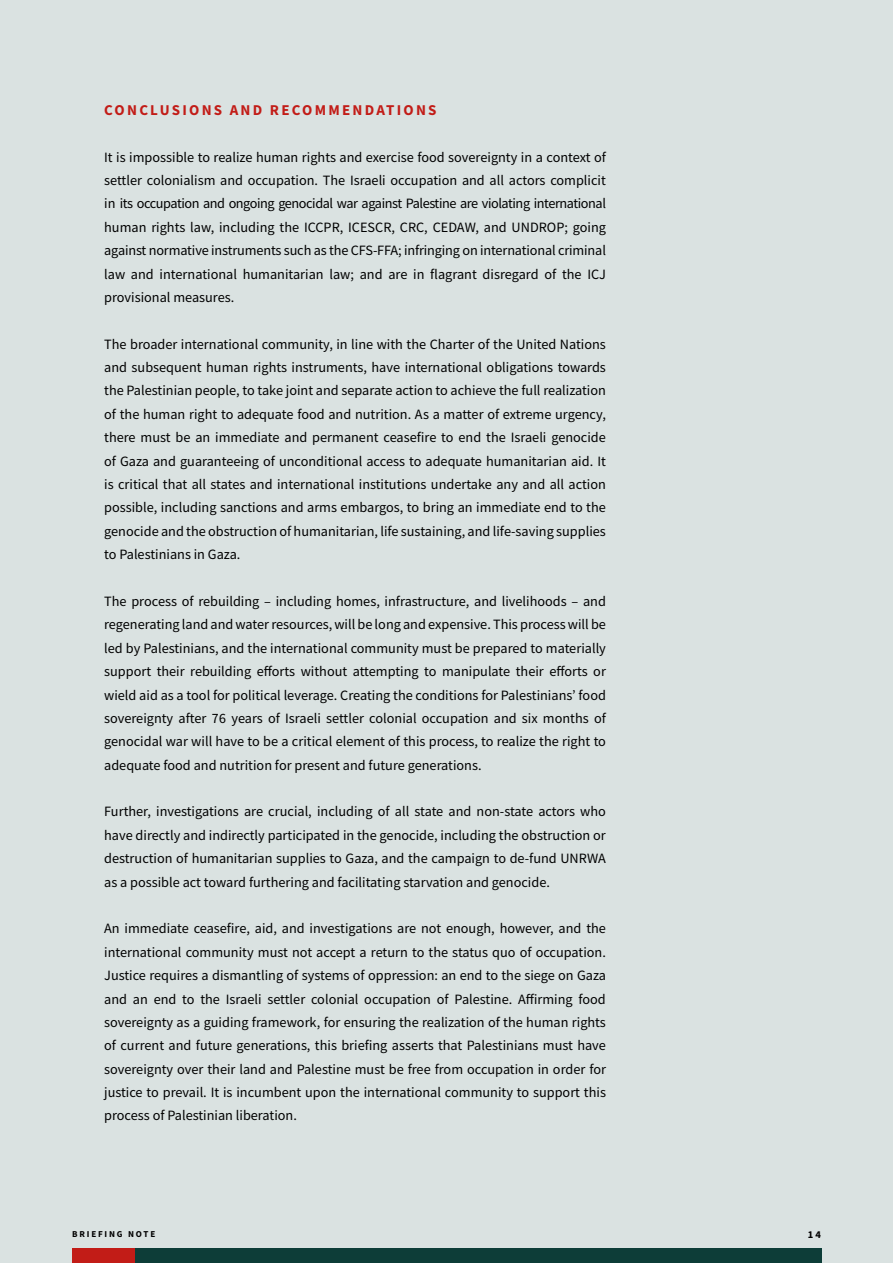
<style>
.page{position:relative;width:893px;height:1263px;background:#dae2e1}
.page>*{position:absolute;margin:0;border:0;box-sizing:border-box;transform-origin:0 0}
.t1{font:700 15px "Fiantext";letter-spacing:.15em;color:#c21c17}
.t2{font:14.25px/23.4px "Fiantext";color:#000;text-align:justify}
.t3{font:700 10.5px "Fiantext";color:#000}
.t4{font:700 9px "Fiantext";letter-spacing:.2em;color:#000}
</style>
<div class="page">
<div style="left:135px;top:1248px;width:687px;height:15px;background:#0d3d38"></div>
<div style="left:73px;top:1248px;width:62px;height:15px;background:#c21c17"></div>
<p class="t1" style="left:104px;top:100px;width:334px">CONCLUSIONS AND RECOMMENDATIONS</p>
<p class="t2" style="left:104px;top:145px;width:503px">It is impossible to realize human rights and exercise food sovereignty in a context of settler colonialism and occupation. The Israeli occupation and all actors complicit in its occupation and ongoing genocidal war against Palestine are violating international human rights law, including the ICCPR, ICESCR, CRC, CEDAW, and UNDROP; going against normative instruments such as the CFS-FFA; infringing on international criminal law and international humanitarian law; and are in flagrant disregard of the ICJ provisional measures.</p>
<p class="t2" style="left:104px;top:332px;width:503px">The broader international community, in line with the Charter of the United Nations and subsequent human rights instruments, have international obligations towards the Palestinian people, to take joint and separate action to achieve the full realization of the human right to adequate food and nutrition. As a matter of extreme urgency, there must be an immediate and permanent ceasefire to end the Israeli genocide of Gaza and guaranteeing of unconditional access to adequate humanitarian aid. It is critical that all states and international institutions undertake any and all action possible, including sanctions and arms embargos, to bring an immediate end to the genocide and the obstruction of humanitarian, life sustaining, and life-saving supplies to Palestinians in Gaza.</p>
<p class="t2" style="left:104px;top:589px;width:503px">The process of rebuilding – including homes, infrastructure, and livelihoods – and regenerating land and water resources, will be long and expensive. This process will be led by Palestinians, and the international community must be prepared to materially support their rebuilding efforts without attempting to manipulate their efforts or wield aid as a tool for political leverage. Creating the conditions for Palestinians’ food sovereignty after 76 years of Israeli settler colonial occupation and six months of genocidal war will have to be a critical element of this process, to realize the right to adequate food and nutrition for present and future generations.</p>
<p class="t2" style="left:104px;top:800px;width:503px">Further, investigations are crucial, including of all state and non-state actors who have directly and indirectly participated in the genocide, including the obstruction or destruction of humanitarian supplies to Gaza, and the campaign to de-fund UNRWA as a possible act toward furthering and facilitating starvation and genocide.</p>
<p class="t2" style="left:104px;top:917px;width:503px">An immediate ceasefire, aid, and investigations are not enough, however, and the international community must not accept a return to the status quo of occupation.<br>Justice requires a dismantling of systems of oppression: an end to the siege on Gaza and an end to the Israeli settler colonial occupation of Palestine. Affirming food sovereignty as a guiding framework, for ensuring the realization of the human rights of current and future generations, this briefing asserts that Palestinians must have sovereignty over their land and Palestine must be free from occupation in order for justice to prevail. It is incumbent upon the international community to support this process of Palestinian liberation.</p>
<p class="t4" style="left:72px;top:1228px;width:84px">BRIEFING NOTE</p>
<p class="t3" style="left:808px;top:1227px;width:15px">14</p>
</div>
